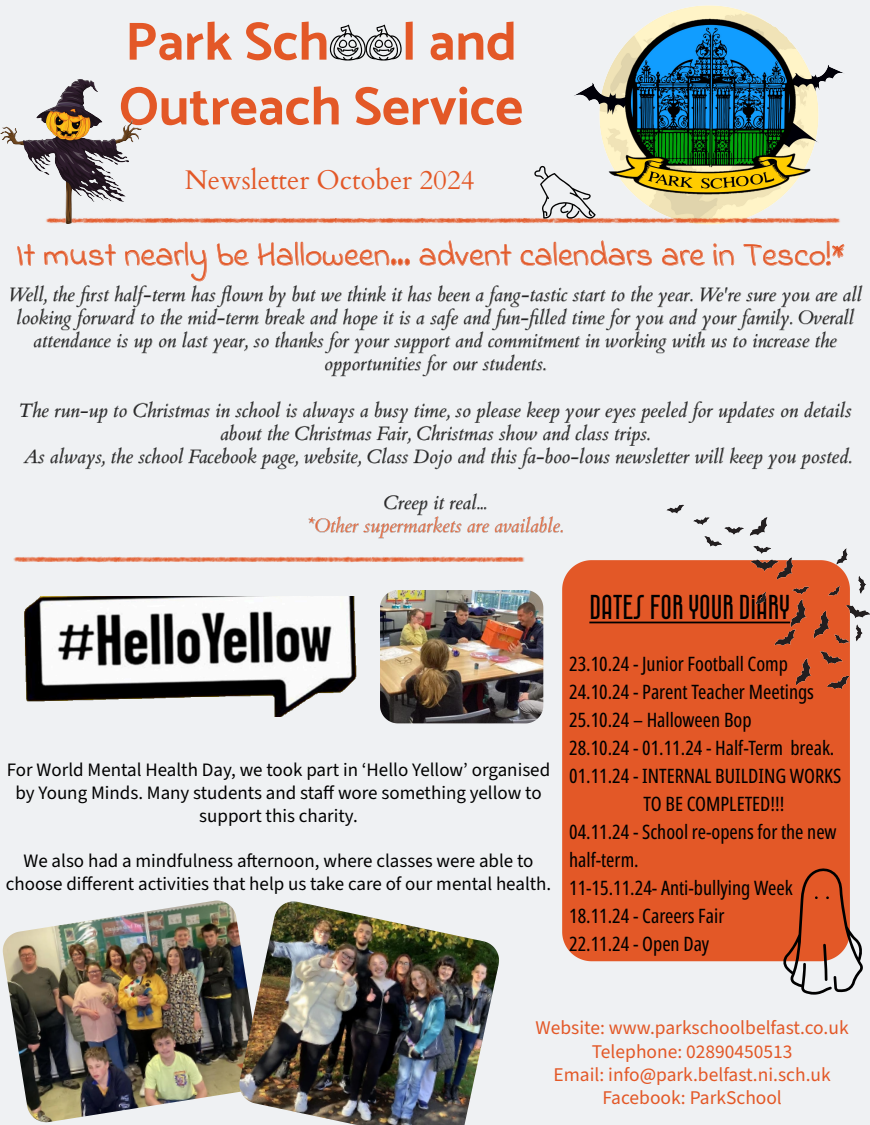
<style>
.page{position:relative;width:870px;height:1125px;background:#fff}
.page>*{position:absolute;margin:0;border:0;box-sizing:border-box;transform-origin:0 0}
.t1{font:700 54px/64.8px "Catamaran";color:#e35827;text-align:right}
.t2{font:700 35.5px "Westgate";color:#000}
.t3{font:33.12px "Indie Flower";color:#e35827}
.t4{font:27px "Cardo";color:#e35827}
.t5{font:extra-condensed 19.88px "Noto Sans";color:#000}
.t6{font:19.38px/23.2px "Source Sans Pro";color:#e35827;text-align:center}
.t7{font:italic 19.25px/23.1px "Cardo";color:#222;text-align:center}
.t8{font:italic 19.25px "Cardo";color:#e4673b}
.t9{font:19px/22.8px "Source Sans 3";color:#000;text-align:center}
</style>
<div class="page">
<div style="left:0;top:0;width:869px;height:1125px;background:#eff1f3"></div>
<img style="left:574px;top:5px;width:271px;height:251px">
<div style="left:562px;top:560px;width:287px;height:401px;background:#e35827"></div>
<svg style="left:17px;top:241px;width:826px;height:40px"></svg>
<hr style="left:589px;top:622px;width:200px;height:1px;background:#000">
<img style="left:65px;top:213px;width:780px;height:15px">
<img style="left:13px;top:556px;width:512px;height:7px">
<img style="left:605px;top:7px;width:207px;height:204px">
<svg style="left:10px;top:285px;width:851px;height:253px"></svg>
<img style="left:0;top:80px;width:142px;height:143px">
<img style="left:649px;top:465px;width:220px;height:264px">
<svg style="left:782px;top:868px;width:81px;height:127px"></svg>
<svg style="left:330px;top:25px;width:71px;height:36px"></svg>
<svg style="left:534px;top:166px;width:61px;height:53px"></svg>
<img style="left:24px;top:597px;width:333px;height:119px">
<img style="left:3px;top:901px;width:236px;height:221px">
<img style="left:239px;top:901px;width:260px;height:224px">
<img style="left:380px;top:590px;width:163px;height:133px">
<h1 class="t1" style="left:119px;top:9px;width:405px">l and<br>Outreach Service</h1>
<h1 class="t1" style="left:125px;top:9px;width:205px">Park Sch</h1>
<h3 class="t4" style="left:185px;top:159px;width:291px">Newsletter October 2024</h3>
<h3 class="t3" style="left:16px;top:228px;width:829px">It must nearly be Halloween... advent calendars are in Tesco!*</h3>
<p class="t7" style="left:8px;top:283px;width:854px">Well, the first half-term has flown by but we think it has been a fang-tastic start to the year. We're sure you are all looking forward to the mid-term break and hope it is a safe and fun-filled time for you and your family. Overall attendance is up on last year, so thanks for your support and commitment in working with us to increase the opportunities for our students.</p>
<p class="t7" style="left:19px;top:399px;width:834px">The run-up to Christmas in school is always a busy time, so please keep your eyes peeled for updates on details about the Christmas Fair, Christmas show and class trips.<br>As always, the school Facebook page, website, Class Dojo and this fa-boo-lous newsletter will keep you posted.</p>
<p class="t7" style="left:383px;top:491px;width:105px">Creep it real...</p>
<p class="t8" style="left:307px;top:514px;width:257px">*Other supermarkets are available.</p>
<p class="t9" style="left:7px;top:759px;width:544px">For World Mental Health Day, we took part in ‘Hello Yellow’ organised by Young Minds. Many students and staff wore something yellow to support this charity.</p>
<p class="t9" style="left:6px;top:850px;width:546px">We also had a mindfulness afternoon, where classes were able to choose different activities that help us take care of our mental health.</p>
<h2 class="t2" style="left:589px;top:589px;width:202px">DATES FOR YOUR DIARY</h2>
<p class="t5" style="left:569px;top:650px;width:220px">23.10.24 - Junior Football Comp</p>
<p class="t5" style="left:569px;top:678px;width:246px">24.10.24 - Parent Teacher Meetings</p>
<p class="t5" style="left:569px;top:706px;width:184px">25.10.24 – Halloween Bop</p>
<p class="t5" style="left:569px;top:734px;width:267px">28.10.24 - 01.11.24 - Half-Term break.</p>
<p class="t5" style="left:569px;top:762px;width:273px">01.11.24 - INTERNAL BUILDING WORKS</p>
<p class="t5" style="left:643px;top:790px;width:142px">TO BE COMPLETED!!!</p>
<p class="t5" style="left:569px;top:818px;width:269px">04.11.24 - School re-opens for the new</p>
<p class="t5" style="left:569px;top:846px;width:71px">half-term.</p>
<p class="t5" style="left:569px;top:874px;width:225px">11-15.11.24- Anti-bullying Week</p>
<p class="t5" style="left:569px;top:902px;width:157px">18.11.24 - Careers Fair</p>
<p class="t5" style="left:569px;top:930px;width:142px">22.11.24 - Open Day</p>
<p class="t6" style="left:535px;top:1017px;width:314px">Website: www.parkschoolbelfast.co.uk<br>Telephone: 02890450513<br>Email: info@park.belfast.ni.sch.uk<br>Facebook: ParkSchool</p>
</div>
